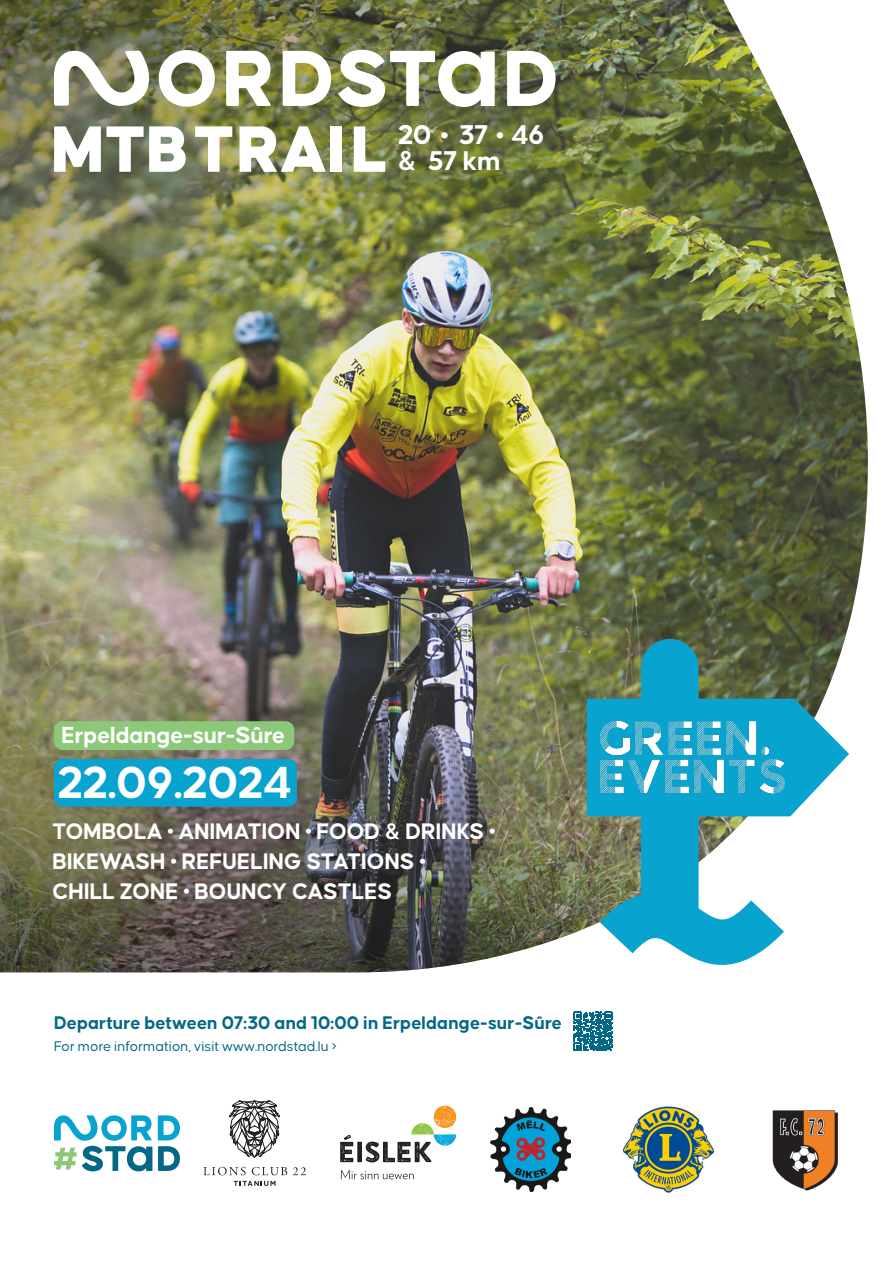
<style>
.page{position:relative;width:893px;height:1263px;background:#fff}
.page>*{position:absolute;margin:0;border:0;box-sizing:border-box;transform-origin:0 0}
.t1{font:900 69.75px "Causten";color:#fff}
.t2{font:700 48px "Causten";color:#fff}
.t3{font:700 28.95px/25.5px "Causten";letter-spacing:-.01em;color:#fff}
.t4{font:700 24.75px "Causten";letter-spacing:-.01em;color:#fff}
.t5{font:700 24px/30px "Causten";color:#fff}
.t6{font:900 23.7px "Causten";color:#fff}
.t7{font:700 19.5px "Causten";color:#036885}
.t8{font:15px "Causten";color:#036885}
</style>
<div class="page">
<img style="left:491px;top:1108px;width:80px;height:83px">
<img style="left:622px;top:1106px;width:93px;height:87px">
<img style="left:773px;top:1110px;width:65px;height:81px">
<svg style="left:158px;top:1115px;width:22px;height:25px"></svg>
<svg style="left:158px;top:1146px;width:22px;height:25px"></svg>
<svg style="left:54px;top:1115px;width:98px;height:56px"></svg>
<svg style="left:340px;top:1106px;width:116px;height:56px"></svg>
<svg style="left:341px;top:1169px;width:73px;height:10px"></svg>
<svg style="left:203px;top:1167px;width:43px;height:8px"></svg>
<svg style="left:252px;top:1167px;width:35px;height:8px"></svg>
<svg style="left:293px;top:1167px;width:13px;height:8px"></svg>
<svg style="left:234px;top:1181px;width:41px;height:5px"></svg>
<svg style="left:229px;top:1101px;width:51px;height:56px"></svg>
<img style="left:0;top:0;width:868px;height:972px">
<svg style="left:587px;top:639px;width:262px;height:326px"></svg>
<img style="left:592px;top:701px;width:197px;height:112px">
<svg style="left:158px;top:49px;width:57px;height:58px"></svg>
<svg style="left:226px;top:51px;width:45px;height:55px"></svg>
<svg style="left:283px;top:51px;width:48px;height:55px"></svg>
<svg style="left:507px;top:51px;width:49px;height:55px"></svg>
<svg style="left:338px;top:50px;width:157px;height:57px"></svg>
<svg style="left:54px;top:51px;width:95px;height:55px"></svg>
<div style="left:54px;top:759px;width:243px;height:48px;background:#09a3cf;border-radius:9px"></div>
<div style="left:54px;top:721px;width:240px;height:29px;background:#8bc978;border-radius:9px"></div>
<svg style="left:574px;top:1012px;width:39px;height:39px"></svg>
<h1 class="t1" style="left:51px;top:110px;width:338px">MTBTRAIL</h1>
<p class="t3" style="left:398px;top:122px;width:148px">20 37 46 &amp; 57 km</p>
<p class="t6" style="left:441px;top:122px;width:64px">• •</p>
<p class="t4" style="left:62px;top:721px;width:225px">Erpeldange-sur-Sûre</p>
<p class="t2" style="left:58px;top:756px;width:236px">22.09.2024</p>
<p class="t5" style="left:53px;top:816px;width:444px">TOMBOLA • ANIMATION • FOOD &amp; DRINKS •<br>BIKEWASH • REFUELING STATIONS •</p>
<p class="t5" style="left:53px;top:876px;width:341px">CHILL ZONE • BOUNCY CASTLES</p>
<p class="t7" style="left:54px;top:1012px;width:510px">Departure between 07:30 and 10:00 in Erpeldange-sur-Sûre</p>
<p class="t8" style="left:54px;top:1038px;width:284px">For more information, visit www.nordstad.lu ›</p>
</div>
